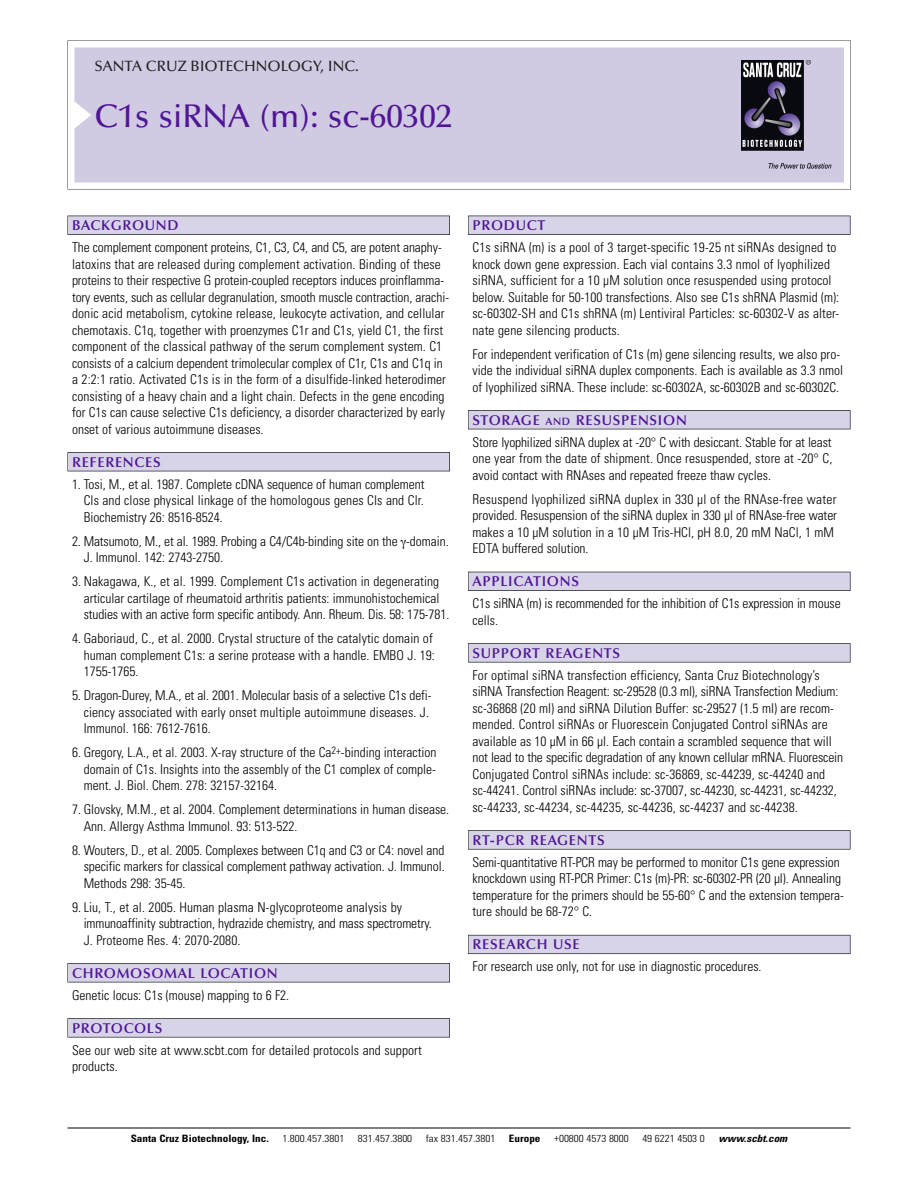
<style>
.page{position:relative;width:918px;height:1188px;background:#fff}
.page>*{position:absolute;margin:0;border:0;box-sizing:border-box;transform-origin:0 0}
.t1{font:500 33px "Optima";color:#511695}
.t2{font:500 15px "Optima";color:#231f20}
.t3{font:600 14.25px "Optima";letter-spacing:.05em;color:#511695}
.t4{font:300 condensed 13.5px/16.5px "Univers";color:#000}
.t5{font:300 condensed 10.2px "Univers";color:#000;scale:1.1 1}
.t6{font:700 condensed 10.2px "Univers";color:#000;scale:1.1 1}
.t7{font:italic 700 condensed 10.2px "Univers";color:#000;scale:1.1 1}
.s1{font-size:10.65px}
</style>
<div class="page">
<svg style="left:68px;top:40px;width:783px;height:149px"></svg>
<div style="left:74px;top:47px;width:770px;height:135px;background:#d1cae3"></div>
<img style="left:741px;top:60px;width:90px;height:108px">
<div style="left:68px;top:216px;width:382px;height:19px;background:#535256"></div>
<div style="left:68px;top:216px;width:381px;height:18px;background:#d7d4e8"></div>
<div style="left:68px;top:452px;width:382px;height:19px;background:#515155"></div>
<div style="left:68px;top:453px;width:381px;height:18px;background:#d7d4e8"></div>
<div style="left:68px;top:963px;width:382px;height:19px;background:#545357"></div>
<div style="left:68px;top:964px;width:381px;height:18px;background:#d7d4e8"></div>
<div style="left:68px;top:1018px;width:382px;height:19px;background:#575659"></div>
<div style="left:68px;top:1019px;width:381px;height:18px;background:#d7d4e8"></div>
<div style="left:468px;top:216px;width:382px;height:19px;background:#535256"></div>
<div style="left:468px;top:216px;width:382px;height:18px;background:#d7d4e8"></div>
<div style="left:468px;top:410px;width:382px;height:19px;background:#515155"></div>
<div style="left:468px;top:411px;width:382px;height:18px;background:#d7d4e8"></div>
<div style="left:468px;top:572px;width:382px;height:19px;background:#515057"></div>
<div style="left:468px;top:572px;width:382px;height:18px;background:#d7d4e8"></div>
<div style="left:468px;top:643px;width:382px;height:19px;background:#575659"></div>
<div style="left:468px;top:644px;width:382px;height:18px;background:#d7d4e8"></div>
<svg style="left:468px;top:830px;width:382px;height:20px"></svg>
<div style="left:468px;top:831px;width:382px;height:18px;background:#d7d4e8"></div>
<div style="left:468px;top:935px;width:382px;height:19px;background:#64626c"></div>
<div style="left:468px;top:935px;width:382px;height:18px;background:#d7d4e8"></div>
<hr style="left:68px;top:1128px;width:782px;height:1px;background:#000">
<p class="t2" style="left:94px;top:60px;width:266px">SANTA CRUZ BIOTECHNOLOGY, INC.</p>
<p class="t1" style="left:94px;top:102px;width:359px">C1s siRNA (m): sc-60302</p>
<p class="t3" style="left:72px;top:219px;width:108px">BACKGROUND</p>
<p class="t4" style="left:72px;top:240px;width:379px">The complement component proteins, C1, C3, C4, and C5, are potent anaphy&shy;latoxins that are released during complement activation. Binding of these proteins to their respective G protein-coupled receptors induces proinflamma&shy;tory events, such as cellular degranulation, smooth muscle contraction, arachi&shy;donic acid metabolism, cytokine release, leukocyte activation, and cellular chemotaxis. C1q, together with proenzymes C1r and C1s, yield C1, the first component of the classical pathway of the serum complement system. C1 consists of a calcium dependent trimolecular complex of C1r, C1s and C1q in a 2:2:1 ratio. Activated C1s is in the form of a disulfide-linked heterodimer consisting of a heavy chain and a light chain. Defects in the gene encoding for C1s can cause selective C1s deficiency, a disorder characterized by early onset of various autoimmune diseases.</p>
<p class="t3" style="left:72px;top:456px;width:90px">REFERENCES</p>
<p class="t4" style="left:84px;top:477px;width:342px;text-align:justify;text-indent:-12px">1. Tosi, M., et al. 1987. Complete cDNA sequence of human complement Cls and close physical linkage of the homologous genes Cls and Clr.<br>Biochemistry 26: 8516-8524.</p>
<p class="t4" style="left:84px;top:534px;width:367px;text-indent:-12px">2. Matsumoto, M., et al. 1989. Probing a C4/C4b-binding site on the -domain.<br>J. Immunol. 142: 2743-2750.</p>
<p class="t4" style="left:84px;top:574px;width:367px;text-indent:-12px">3. Nakagawa, K., et al. 1999. Complement C1s activation in degenerating articular cartilage of rheumatoid arthritis patients: immunohistochemical studies with an active form specific antibody. Ann. Rheum. Dis. 58: 175-781.</p>
<p class="t4" style="left:84px;top:631px;width:353px;text-indent:-12px">4. Gaboriaud, C., et al. 2000. Crystal structure of the catalytic domain of human complement C1s: a serine protease with a handle. EMBO J. 19:<br>1755-1765.</p>
<p class="t4" style="left:84px;top:688px;width:349px;text-indent:-12px">5. Dragon-Durey, M.A., et al. 2001. Molecular basis of a selective C1s defi&shy;ciency associated with early onset multiple autoimmune diseases. J.<br>Immunol. 166: 7612-7616.</p>
<p class="t4" style="left:84px;top:745px;width:354px;text-align:justify;text-indent:-12px">6. Gregory, L.A., et al. 2003. X-ray structure of the Ca<sup>2+</sup>-binding interaction domain of C1s. Insights into the assembly of the C1 complex of comple&shy;ment. J. Biol. Chem. 278: 32157-32164.</p>
<p class="t4" style="left:84px;top:802px;width:367px;text-indent:-12px">7. Glovsky, M.M., et al. 2004. Complement determinations in human disease.<br>Ann. Allergy Asthma Immunol. 93: 513-522.</p>
<p class="t4" style="left:84px;top:843px;width:362px;text-align:justify;text-indent:-12px">8. Wouters, D., et al. 2005. Complexes between C1q and C3 or C4: novel and specific markers for classical complement pathway activation. J. Immunol.<br>Methods 298: 35-45.</p>
<p class="t4" style="left:84px;top:900px;width:350px;text-indent:-12px">9. Liu, T., et al. 2005. Human plasma N-glycoproteome analysis by immunoaffinity subtraction, hydrazide chemistry, and mass spectrometry.<br>J. Proteome Res. 4: 2070-2080.</p>
<p class="t3" style="left:72px;top:967px;width:207px">CHROMOSOMAL LOCATION</p>
<p class="t4" style="left:72px;top:988px;width:219px">Genetic locus: C1s (mouse) mapping to 6 F2.</p>
<p class="t3" style="left:72px;top:1022px;width:92px">PROTOCOLS</p>
<p class="t4" style="left:72px;top:1043px;width:351px">See our web site at www.scbt.com for detailed protocols and support products.</p>
<p class="t3" style="left:473px;top:219px;width:74px">PRODUCT</p>
<p class="t4" style="left:473px;top:240px;width:368px">C1s siRNA (m) is a pool of 3 target-specific 19-25 nt siRNAs designed to knock down gene expression. Each vial contains 3.3 nmol of lyophilized siRNA, sufficient for a 10 µM solution once resuspended using protocol below. Suitable for 50-100 transfections. Also see C1s shRNA Plasmid (m): sc-60302-SH and C1s shRNA (m) Lentiviral Particles: sc-60302-V as alter&shy;nate gene silencing products.</p>
<p class="t4" style="left:473px;top:347px;width:372px">For independent verification of C1s (m) gene silencing results, we also pro&shy;vide the individual siRNA duplex components. Each is available as 3.3 nmol of lyophilized siRNA. These include: sc-60302A, sc-60302B and sc-60302C.</p>
<p class="t3" style="left:473px;top:414px;width:216px">STORAGE <span class="s1">AND</span> RESUSPENSION</p>
<p class="t4" style="left:473px;top:435px;width:361px;text-align:justify">Store lyophilized siRNA duplex at -20° C with desiccant. Stable for at least one year from the date of shipment. Once resuspended, store at -20° C, avoid contact with RNAses and repeated freeze thaw cycles.</p>
<p class="t4" style="left:473px;top:492px;width:366px">Resuspend lyophilized siRNA duplex in 330 µl of the RNAse-free water provided. Resuspension of the siRNA duplex in 330 µl of RNAse-free water makes a 10 µM solution in a 10 µM Tris-HCl, pH 8.0, 20 mM NaCl, 1 mM EDTA buffered solution.</p>
<p class="t3" style="left:473px;top:575px;width:108px">APPLICATIONS</p>
<p class="t4" style="left:473px;top:597px;width:370px">C1s siRNA (m) is recommended for the inhibition of C1s expression in mouse cells.</p>
<p class="t3" style="left:473px;top:647px;width:149px">SUPPORT REAGENTS</p>
<p class="t4" style="left:473px;top:668px;width:372px">For optimal siRNA transfection efficiency, Santa Cruz Biotechnology’s siRNA Transfection Reagent: sc-29528 (0.3 ml), siRNA Transfection Medium: sc-36868 (20 ml) and siRNA Dilution Buffer: sc-29527 (1.5 ml) are recom&shy;mended. Control siRNAs or Fluorescein Conjugated Control siRNAs are available as 10 µM in 66 µl. Each contain a scrambled sequence that will not lead to the specific degradation of any known cellular mRNA. Fluorescein Conjugated Control siRNAs include: sc-36869, sc-44239, sc-44240 and sc-44241. Control siRNAs include: sc-37007, sc-44230, sc-44231, sc-44232, sc-44233, sc-44234, sc-44235, sc-44236, sc-44237 and sc-44238.</p>
<p class="t3" style="left:473px;top:834px;width:134px">RT-PCR REAGENTS</p>
<p class="t4" style="left:473px;top:855px;width:373px">Semi-quantitative RT-PCR may be performed to monitor C1s gene expression knockdown using RT-PCR Primer: C1s (m)-PR: sc-60302-PR (20 µl). Annealing temperature for the primers should be 55-60° C and the extension tempera&shy;ture should be 68-72° C.</p>
<p class="t3" style="left:473px;top:939px;width:109px">RESEARCH USE</p>
<p class="t4" style="left:473px;top:960px;width:291px">For research use only, not for use in diagnostic procedures.</p>
<p class="t6" style="left:131px;top:1135px;width:127px">Santa Cruz Biotechnology, Inc.</p>
<p class="t5" style="left:282px;top:1135px;width:58px">1.800.457.3801</p>
<p class="t5" style="left:358px;top:1135px;width:51px">831.457.3800</p>
<p class="t5" style="left:426px;top:1135px;width:65px">fax 831.457.3801</p>
<p class="t6" style="left:509px;top:1135px;width:30px">Europe</p>
<p class="t5" style="left:554px;top:1135px;width:69px">+00800 4573 8000</p>
<p class="t5" style="left:642px;top:1135px;width:58px">49 6221 4503 0</p>
<p class="t7" style="left:719px;top:1135px;width:66px">www.scbt.com</p>
</div>
